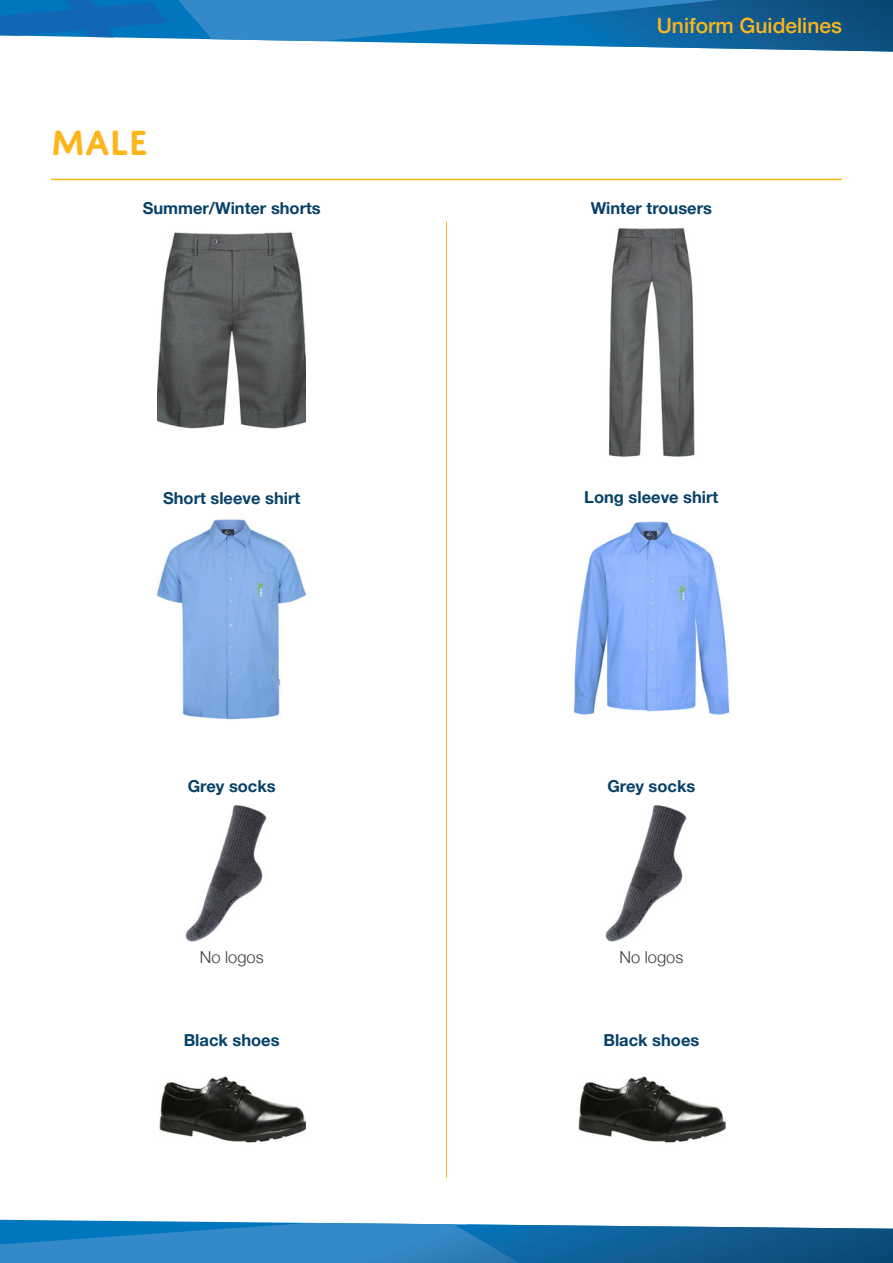
<style>
.page{position:relative;width:893px;height:1263px;background:#fff}
.page>*{position:absolute;margin:0;border:0;box-sizing:border-box;transform-origin:0 0}
.Header_01{font:600 37.5px "Domus Titling";color:#fcb61c}
.t1{font:500 21px "Helvetica Neue";color:#fcb61c}
.Header_03{font:700 16.5px "Helvetica Neue";color:#084168}
.Header_03-2{font:300 16.5px "Helvetica Neue";color:#3e3e3f}
</style>
<div class="page">
<svg style="left:312px;top:41px;width:173px;height:4px"></svg>
<img style="left:485px;top:0;width:408px;height:52px">
<svg style="left:0;top:0;width:840px;height:41px;background:#2079b7"></svg>
<svg style="left:0;top:1220px;width:459px;height:43px;background:#338cc9"></svg>
<img style="left:459px;top:1224px;width:434px;height:39px">
<img style="left:315px;top:1227px;width:223px;height:36px">
<hr style="left:51px;top:179px;width:791px;height:1px;background:#fcb61c">
<hr style="left:446px;top:222px;width:1px;height:956px;background:#fcb61c">
<img style="left:605px;top:804px;width:82px;height:138px">
<img style="left:185px;top:804px;width:82px;height:138px">
<img style="left:579px;top:1076px;width:146px;height:67px">
<img style="left:159px;top:1076px;width:147px;height:67px">
<img style="left:158px;top:232px;width:148px;height:197px">
<img style="left:156px;top:519px;width:151px;height:201px">
<img style="left:573px;top:521px;width:157px;height:196px">
<img style="left:608px;top:228px;width:87px;height:229px">
<p class="Header_01" style="left:51px;top:120px;width:99px">MALE</p>
<p class="Header_03" style="left:143px;top:196px;width:180px">Summer/Winter shorts</p>
<p class="Header_03" style="left:163px;top:485px;width:139px">Short sleeve shirt</p>
<p class="t1" style="left:657px;top:8px;width:187px">Uniform Guidelines</p>
<p class="Header_03" style="left:591px;top:196px;width:123px">Winter trousers</p>
<p class="Header_03" style="left:584px;top:484px;width:136px">Long sleeve shirt</p>
<p class="Header_03" style="left:188px;top:773px;width:90px">Grey socks</p>
<p class="Header_03" style="left:607px;top:773px;width:90px">Grey socks</p>
<p class="Header_03-2" style="left:200px;top:943px;width:65px">No logos</p>
<p class="Header_03-2" style="left:619px;top:943px;width:65px">No logos</p>
<p class="Header_03" style="left:184px;top:1027px;width:97px">Black shoes</p>
<p class="Header_03" style="left:603px;top:1027px;width:97px">Black shoes</p>
</div>
